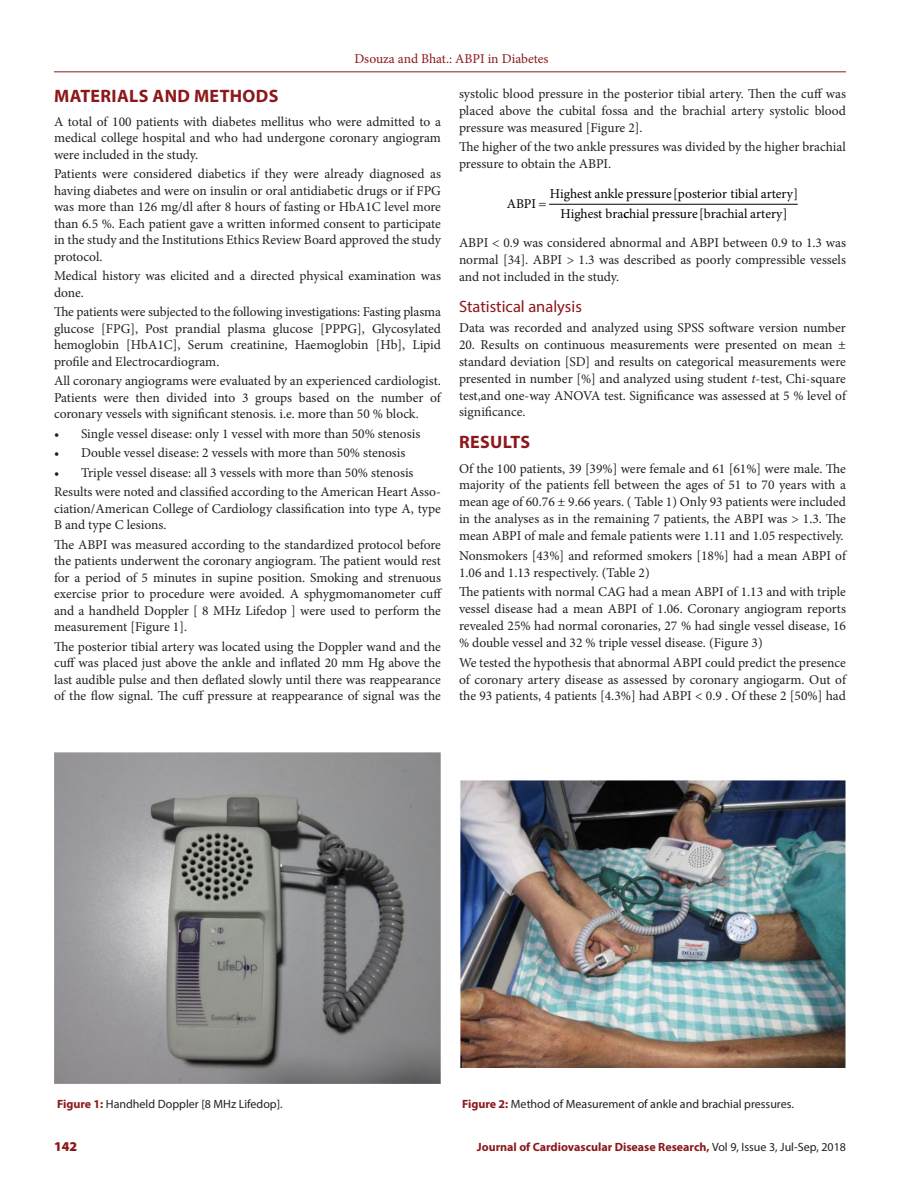
<style>
.page{position:relative;width:918px;height:1188px;background:#fff}
.page>*{position:absolute;margin:0;border:0;box-sizing:border-box;transform-origin:0 0}
._1_HD{font:700 18px "Myriad Pro";letter-spacing:.02em;color:#8c181b}
._2_HD{font:16.5px "Myriad Pro";color:#8c181b}
.TXT{font:13.5px/16.5px "Minion Pro";color:#231f20;text-align:justify}
.t1{font:13.5px/20.5px "Minion Pro";color:#000;text-align:center}
.t2{font:13.5px "Minion Pro";letter-spacing:-.005em;color:#8c181b}
.LRH{font:900 13.5px "Myriad Pro";color:#8c181b}
.FIG_CAP{font:12px "Myriad Pro";color:#231f20}
.LRH-2{font:700 12px "Myriad Pro";color:#8c181b}
.s1{font-style:italic}
.s2{font-weight:700;color:#8c181b}
.s3{font-weight:400;color:#231f20}
</style>
<div class="page">
<hr style="left:54px;top:72px;width:792px;height:1px;background:#8c181b">
<img style="left:54px;top:753px;width:387px;height:331px">
<img style="left:459px;top:780px;width:387px;height:287px">
<hr style="left:549px;top:204px;width:249px;height:1px;background:#000">
<p class="t2" style="left:354px;top:50px;width:196px">Dsouza and Bhat.: ABPI in Diabetes</p>
<p class="_1_HD" style="left:54px;top:84px;width:226px">MATERIALS AND METHODS</p>
<p class="TXT" style="left:54px;top:113px;width:389px">A total of 100 patients with diabetes mellitus who were admitted to a medical college hospital and who had undergone coronary angiogram were included in the study.</p>
<p class="TXT" style="left:54px;top:166px;width:389px">Patients were considered diabetics if they were already diagnosed as having diabetes and were on insulin or oral antidiabetic drugs or if FPG was more than 126 mg/dl after 8 hours of fasting or HbA1C level more than 6.5 %. Each patient gave a written informed consent to participate in the study and the Institutions Ethics Review Board approved the study protocol.</p>
<p class="TXT" style="left:54px;top:268px;width:388px">Medical history was elicited and a directed physical examination was done.</p>
<p class="TXT" style="left:54px;top:304px;width:389px">The patients were subjected to the following investigations: Fasting plasma glucose [FPG], Post prandial plasma glucose [PPPG], Glycosylated hemoglobin [HbA1C], Serum creatinine, Haemoglobin [Hb], Lipid profile and Electrocardiogram.</p>
<p class="TXT" style="left:54px;top:373px;width:388px">All coronary angiograms were evaluated by an experienced cardiologist.<br>Patients were then divided into 3 groups based on the number of coronary vessels with significant stenosis. i.e. more than 50 % block.</p>
<p class="TXT" style="left:54px;top:425px;width:368px">• Single vessel disease: only 1 vessel with more than 50% stenosis</p>
<p class="TXT" style="left:54px;top:445px;width:353px">• Double vessel disease: 2 vessels with more than 50% stenosis</p>
<p class="TXT" style="left:54px;top:464px;width:361px">• Triple vessel disease: all 3 vessels with more than 50% stenosis</p>
<p class="TXT" style="left:54px;top:484px;width:389px">Results were noted and classified according to the American Heart Asso&shy;ciation/American College of Cardiology classification into type A, type B and type C lesions.</p>
<p class="TXT" style="left:54px;top:536px;width:390px">The ABPI was measured according to the standardized protocol before the patients underwent the coronary angiogram. The patient would rest for a period of 5 minutes in supine position. Smoking and strenuous exercise prior to procedure were avoided. A sphygmomanometer cuff and a handheld Doppler [ 8 MHz Lifedop ] were used to perform the measurement [Figure 1].</p>
<p class="TXT" style="left:54px;top:638px;width:389px">The posterior tibial artery was located using the Doppler wand and the cuff was placed just above the ankle and inflated 20 mm Hg above the last audible pulse and then deflated slowly until there was reappearance of the flow signal. The cuff pressure at reappearance of signal was the</p>
<p class="TXT" style="left:459px;top:85px;width:389px">systolic blood pressure in the posterior tibial artery. Then the cuff was placed above the cubital fossa and the brachial artery systolic blood pressure was measured [Figure 2].</p>
<p class="TXT" style="left:459px;top:139px;width:389px">The higher of the two ankle pressures was divided by the higher brachial pressure to obtain the ABPI.</p>
<p class="t1" style="left:507px;top:193px;width:31px">ABPI</p>
<p class="t1" style="left:550px;top:183px;width:250px">Highest ankle pressure posterior tibial artery]<br>Highest brachial pressure[brachial artery]</p>
<p class="t1" style="left:673px;top:183px;width:6px">[</p>
<p class="TXT" style="left:459px;top:234px;width:389px">ABPI &lt; 0.9 was considered abnormal and ABPI between 0.9 to 1.3 was normal [34]. ABPI &gt; 1.3 was described as poorly compressible vessels and not included in the study.</p>
<p class="_2_HD" style="left:459px;top:297px;width:124px">Statistical analysis</p>
<p class="TXT" style="left:459px;top:320px;width:388px">Data was recorded and analyzed using SPSS software version number</p>
<p class="TXT" style="left:459px;top:336px;width:389px">20. Results on continuous measurements were presented on mean ± standard deviation [SD] and results on categorical measurements were presented in number [%] and analyzed using student <span class="s1">t</span>-test, Chi-square test,and one-way ANOVA test. Significance was assessed at 5 % level of significance.</p>
<p class="_1_HD" style="left:459px;top:431px;width:73px">RESULTS</p>
<p class="TXT" style="left:459px;top:460px;width:389px">Of the 100 patients, 39 [39%] were female and 61 [61%] were male. The majority of the patients fell between the ages of 51 to 70 years with a mean age of 60.76 ± 9.66 years. ( Table 1) Only 93 patients were included in the analyses as in the remaining 7 patients, the ABPI was &gt; 1.3. The mean ABPI of male and female patients were 1.11 and 1.05 respectively.</p>
<p class="TXT" style="left:459px;top:547px;width:389px">Nonsmokers [43%] and reformed smokers [18%] had a mean ABPI of<br>1.06 and 1.13 respectively. (Table 2)</p>
<p class="TXT" style="left:459px;top:584px;width:389px">The patients with normal CAG had a mean ABPI of 1.13 and with triple vessel disease had a mean ABPI of 1.06. Coronary angiogram reports revealed 25% had normal coronaries, 27 % had single vessel disease, 16 % double vessel and 32 % triple vessel disease. (Figure 3)</p>
<p class="TXT" style="left:459px;top:654px;width:389px">We tested the hypothesis that abnormal ABPI could predict the presence of coronary artery disease as assessed by coronary angiogarm. Out of the 93 patients, 4 patients [4.3%] had ABPI &lt; 0.9 . Of these 2 [50%] had</p>
<p class="FIG_CAP" style="left:57px;top:1096px;width:227px"><span class="s2">Figure 1:</span> Handheld Doppler [8 MHz Lifedop].</p>
<p class="FIG_CAP" style="left:462px;top:1096px;width:333px"><span class="s2">Figure 2:</span> Method of Measurement of ankle and brachial pressures.</p>
<p class="LRH" style="left:54px;top:1137px;width:25px">142</p>
<p class="LRH-2" style="left:477px;top:1139px;width:371px">Journal of Cardiovascular Disease Research, <span class="s3">Vol 9, Issue 3, Jul-Sep, 2018</span></p>
</div>
